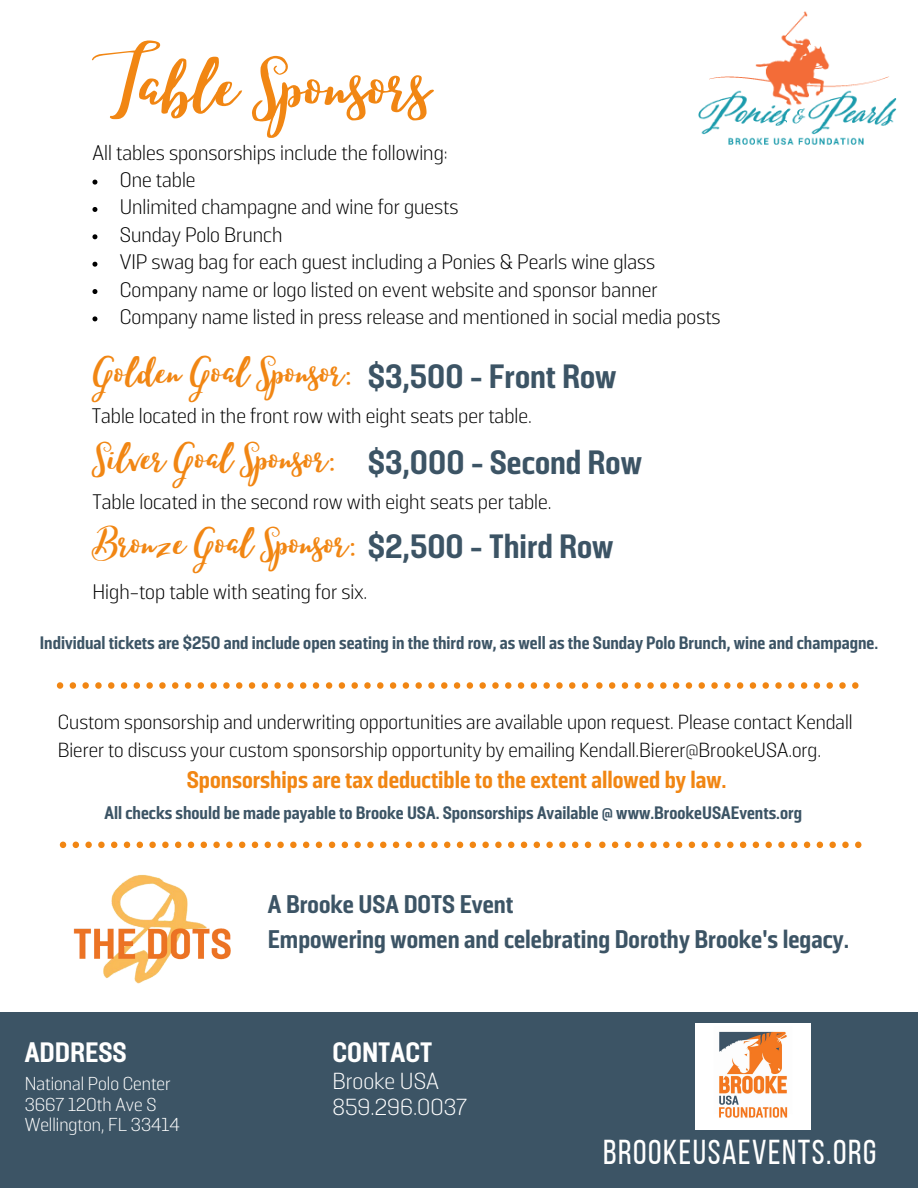
<style>
.page{position:relative;width:918px;height:1188px;background:#fff}
.page>*{position:absolute;margin:0;border:0;box-sizing:border-box;transform-origin:0 0}
.t1{font:90px "Lucky Dip Caitlin";color:#f18613}
.t2{font:49.2px/84.3px "Lucky Dip Caitlin";color:#f18613}
.t3{font:34.5px "Bebas Neue";letter-spacing:.045em;color:#fff}
.t4{font:800 28.05px "Solido Constricted";color:#fff}
.t5{font:800 25.5px/34.8px "Solido Constricted";color:#3c5465}
.t6{font:800 24px "Solido Constricted";color:#f18613}
.t7{font:300 23.25px/25.8px "Solido";color:#fff}
.t8{font:300 21px/27.3px "Solido";color:#000}
.t9{font:300 20.4px/28.3px "Solido";color:#000}
.t10{font:300 18.75px/20.2px "Solido";color:#fff}
.t11{font:800 18px "Solido Constricted";color:#3c5465}
.s1{font-family:"Solido Constricted";font-weight:800;font-size:33.75px;color:#3c5465}
</style>
<div class="page">
<svg style="left:596px;top:682px;width:7px;height:7px"></svg>
<svg style="left:609px;top:682px;width:6px;height:7px"></svg>
<svg style="left:622px;top:682px;width:6px;height:7px"></svg>
<svg style="left:635px;top:682px;width:6px;height:7px"></svg>
<svg style="left:647px;top:682px;width:7px;height:7px"></svg>
<svg style="left:660px;top:682px;width:7px;height:7px"></svg>
<svg style="left:673px;top:682px;width:6px;height:7px"></svg>
<svg style="left:686px;top:682px;width:6px;height:7px"></svg>
<svg style="left:699px;top:682px;width:6px;height:7px"></svg>
<svg style="left:711px;top:682px;width:7px;height:7px"></svg>
<svg style="left:724px;top:682px;width:7px;height:7px"></svg>
<svg style="left:737px;top:682px;width:6px;height:7px"></svg>
<svg style="left:750px;top:682px;width:6px;height:7px"></svg>
<svg style="left:763px;top:682px;width:6px;height:7px"></svg>
<svg style="left:775px;top:682px;width:7px;height:7px"></svg>
<svg style="left:788px;top:682px;width:7px;height:7px"></svg>
<svg style="left:801px;top:682px;width:6px;height:7px"></svg>
<svg style="left:814px;top:682px;width:6px;height:7px"></svg>
<svg style="left:827px;top:682px;width:6px;height:7px"></svg>
<svg style="left:839px;top:682px;width:7px;height:7px"></svg>
<svg style="left:852px;top:682px;width:7px;height:7px"></svg>
<svg style="left:326px;top:682px;width:6px;height:7px"></svg>
<svg style="left:339px;top:682px;width:6px;height:7px"></svg>
<svg style="left:352px;top:682px;width:6px;height:7px"></svg>
<svg style="left:364px;top:682px;width:7px;height:7px"></svg>
<svg style="left:377px;top:682px;width:6px;height:7px"></svg>
<svg style="left:390px;top:682px;width:6px;height:7px"></svg>
<svg style="left:403px;top:682px;width:6px;height:7px"></svg>
<svg style="left:415px;top:682px;width:7px;height:7px"></svg>
<svg style="left:428px;top:682px;width:7px;height:7px"></svg>
<svg style="left:441px;top:682px;width:6px;height:7px"></svg>
<svg style="left:454px;top:682px;width:6px;height:7px"></svg>
<svg style="left:467px;top:682px;width:6px;height:7px"></svg>
<svg style="left:479px;top:682px;width:7px;height:7px"></svg>
<svg style="left:492px;top:682px;width:7px;height:7px"></svg>
<svg style="left:505px;top:682px;width:6px;height:7px"></svg>
<svg style="left:518px;top:682px;width:6px;height:7px"></svg>
<svg style="left:531px;top:682px;width:6px;height:7px"></svg>
<svg style="left:543px;top:682px;width:7px;height:7px"></svg>
<svg style="left:556px;top:682px;width:7px;height:7px"></svg>
<svg style="left:569px;top:682px;width:6px;height:7px"></svg>
<svg style="left:582px;top:682px;width:6px;height:7px"></svg>
<svg style="left:57px;top:682px;width:6px;height:7px"></svg>
<svg style="left:70px;top:682px;width:6px;height:7px"></svg>
<svg style="left:82px;top:682px;width:7px;height:7px"></svg>
<svg style="left:95px;top:682px;width:7px;height:7px"></svg>
<svg style="left:108px;top:682px;width:6px;height:7px"></svg>
<svg style="left:121px;top:682px;width:6px;height:7px"></svg>
<svg style="left:134px;top:682px;width:6px;height:7px"></svg>
<svg style="left:146px;top:682px;width:7px;height:7px"></svg>
<svg style="left:159px;top:682px;width:7px;height:7px"></svg>
<svg style="left:172px;top:682px;width:6px;height:7px"></svg>
<svg style="left:185px;top:682px;width:6px;height:7px"></svg>
<svg style="left:198px;top:682px;width:6px;height:7px"></svg>
<svg style="left:210px;top:682px;width:7px;height:7px"></svg>
<svg style="left:223px;top:682px;width:7px;height:7px"></svg>
<svg style="left:236px;top:682px;width:6px;height:7px"></svg>
<svg style="left:249px;top:682px;width:6px;height:7px"></svg>
<svg style="left:262px;top:682px;width:6px;height:7px"></svg>
<svg style="left:274px;top:682px;width:7px;height:7px"></svg>
<svg style="left:287px;top:682px;width:7px;height:7px"></svg>
<svg style="left:300px;top:682px;width:6px;height:7px"></svg>
<svg style="left:313px;top:682px;width:6px;height:7px"></svg>
<svg style="left:599px;top:842px;width:7px;height:6px"></svg>
<svg style="left:612px;top:842px;width:6px;height:6px"></svg>
<svg style="left:625px;top:842px;width:6px;height:6px"></svg>
<svg style="left:638px;top:842px;width:6px;height:6px"></svg>
<svg style="left:650px;top:842px;width:7px;height:6px"></svg>
<svg style="left:663px;top:842px;width:7px;height:6px"></svg>
<svg style="left:676px;top:842px;width:6px;height:6px"></svg>
<svg style="left:689px;top:842px;width:6px;height:6px"></svg>
<svg style="left:702px;top:842px;width:6px;height:6px"></svg>
<svg style="left:714px;top:842px;width:7px;height:6px"></svg>
<svg style="left:727px;top:842px;width:7px;height:6px"></svg>
<svg style="left:740px;top:842px;width:6px;height:6px"></svg>
<svg style="left:753px;top:842px;width:6px;height:6px"></svg>
<svg style="left:765px;top:842px;width:7px;height:6px"></svg>
<svg style="left:778px;top:842px;width:7px;height:6px"></svg>
<svg style="left:791px;top:842px;width:6px;height:6px"></svg>
<svg style="left:804px;top:842px;width:6px;height:6px"></svg>
<svg style="left:817px;top:842px;width:6px;height:6px"></svg>
<svg style="left:829px;top:842px;width:7px;height:6px"></svg>
<svg style="left:842px;top:842px;width:7px;height:6px"></svg>
<svg style="left:855px;top:842px;width:6px;height:6px"></svg>
<svg style="left:329px;top:842px;width:6px;height:6px"></svg>
<svg style="left:342px;top:842px;width:6px;height:6px"></svg>
<svg style="left:354px;top:842px;width:7px;height:6px"></svg>
<svg style="left:367px;top:842px;width:7px;height:6px"></svg>
<svg style="left:380px;top:842px;width:6px;height:6px"></svg>
<svg style="left:393px;top:842px;width:6px;height:6px"></svg>
<svg style="left:406px;top:842px;width:6px;height:6px"></svg>
<svg style="left:418px;top:842px;width:7px;height:6px"></svg>
<svg style="left:431px;top:842px;width:7px;height:6px"></svg>
<svg style="left:444px;top:842px;width:6px;height:6px"></svg>
<svg style="left:457px;top:842px;width:6px;height:6px"></svg>
<svg style="left:470px;top:842px;width:6px;height:6px"></svg>
<svg style="left:482px;top:842px;width:7px;height:6px"></svg>
<svg style="left:495px;top:842px;width:7px;height:6px"></svg>
<svg style="left:508px;top:842px;width:6px;height:6px"></svg>
<svg style="left:521px;top:842px;width:6px;height:6px"></svg>
<svg style="left:534px;top:842px;width:6px;height:6px"></svg>
<svg style="left:546px;top:842px;width:7px;height:6px"></svg>
<svg style="left:559px;top:842px;width:7px;height:6px"></svg>
<svg style="left:572px;top:842px;width:6px;height:6px"></svg>
<svg style="left:585px;top:842px;width:6px;height:6px"></svg>
<svg style="left:60px;top:842px;width:6px;height:6px"></svg>
<svg style="left:73px;top:842px;width:6px;height:6px"></svg>
<svg style="left:85px;top:842px;width:7px;height:6px"></svg>
<svg style="left:98px;top:842px;width:7px;height:6px"></svg>
<svg style="left:111px;top:842px;width:6px;height:6px"></svg>
<svg style="left:124px;top:842px;width:6px;height:6px"></svg>
<svg style="left:137px;top:842px;width:6px;height:6px"></svg>
<svg style="left:149px;top:842px;width:7px;height:6px"></svg>
<svg style="left:162px;top:842px;width:7px;height:6px"></svg>
<svg style="left:175px;top:842px;width:6px;height:6px"></svg>
<svg style="left:188px;top:842px;width:6px;height:6px"></svg>
<svg style="left:201px;top:842px;width:6px;height:6px"></svg>
<svg style="left:213px;top:842px;width:7px;height:6px"></svg>
<svg style="left:226px;top:842px;width:7px;height:6px"></svg>
<svg style="left:239px;top:842px;width:6px;height:6px"></svg>
<svg style="left:252px;top:842px;width:6px;height:6px"></svg>
<svg style="left:265px;top:842px;width:6px;height:6px"></svg>
<svg style="left:277px;top:842px;width:7px;height:6px"></svg>
<svg style="left:290px;top:842px;width:7px;height:6px"></svg>
<svg style="left:303px;top:842px;width:6px;height:6px"></svg>
<svg style="left:316px;top:842px;width:6px;height:6px"></svg>
<div style="left:0;top:1012px;width:918px;height:175px;background:#3c5465"></div>
<img style="left:695px;top:1023px;width:116px;height:107px">
<svg style="left:92px;top:180px;width:5px;height:5px"></svg>
<svg style="left:92px;top:207px;width:5px;height:5px"></svg>
<svg style="left:92px;top:234px;width:5px;height:5px"></svg>
<svg style="left:92px;top:262px;width:5px;height:5px"></svg>
<svg style="left:92px;top:289px;width:5px;height:5px"></svg>
<svg style="left:92px;top:316px;width:5px;height:5px"></svg>
<img style="left:698px;top:11px;width:199px;height:134px">
<img style="left:73px;top:875px;width:158px;height:109px">
<h1 class="t1" style="left:92px;top:38px;width:340px">TableSponsors</h1>
<p class="t8" style="left:92px;top:139px;width:357px">All tables sponsorships include the following:</p>
<p class="t8" style="left:120px;top:166px;width:602px">One table<br>Unlimited champagne and wine for guests<br>Sunday Polo Brunch<br>VIP swag bag for each guest including a Ponies &amp; Pearls wine glass Company name or logo listed on event website and sponsor banner Company name listed in press release and mentioned in social media posts</p>
<h2 class="t2" style="left:92px;top:334px;width:526px">Golden GoalSponsor: <span class="s1">$3,500 - Front Row</span></h2>
<p class="t8" style="left:92px;top:402px;width:442px">Table located in the front row with eight seats per table.</p>
<h2 class="t2" style="left:92px;top:420px;width:552px">Silver GoalSponsor: <span class="s1">$3,000 - Second Row<br></span>Bronze GoalSponsor: <span class="s1">$2,500 - Third Row</span></h2>
<p class="t8" style="left:92px;top:488px;width:461px">Table located in the second row with eight seats per table.</p>
<p class="t8" style="left:92px;top:578px;width:276px">High-top table with seating for six.</p>
<p class="t11" style="left:40px;top:632px;width:840px">Individual tickets are $250 and include open seating in the third row, as well as the Sunday Polo Brunch, wine and champagne.</p>
<p class="t9" style="left:58px;top:708px;width:796px">Custom sponsorship and underwriting opportunities are available upon request. Please contact Kendall<br>Bierer to discuss your custom sponsorship opportunity by emailing Kendall.Bierer@BrookeUSA.org.</p>
<p class="t6" style="left:187px;top:765px;width:541px">Sponsorships are tax deductible to the extent allowed by law.</p>
<p class="t11" style="left:105px;top:802px;width:699px">All checks should be made payable to Brooke USA. Sponsorships Available @ www.BrookeUSAEvents.org</p>
<h3 class="t4" style="left:25px;top:1035px;width:104px">ADDRESS</h3>
<p class="t10" style="left:25px;top:1074px;width:157px">National Polo Center<br>3667 120th Ave S<br>Wellington, FL 33414</p>
<p class="t5" style="left:268px;top:887px;width:583px">A Brooke USA DOTS Event<br>Empowering women and celebrating Dorothy Brooke's legacy.</p>
<h3 class="t4" style="left:332px;top:1035px;width:101px">CONTACT</h3>
<p class="t7" style="left:332px;top:1068px;width:136px">Brooke USA<br>859.296.0037</p>
<h3 class="t3" style="left:603px;top:1138px;width:275px">BROOKEUSAEVENTS.ORG</h3>
</div>
